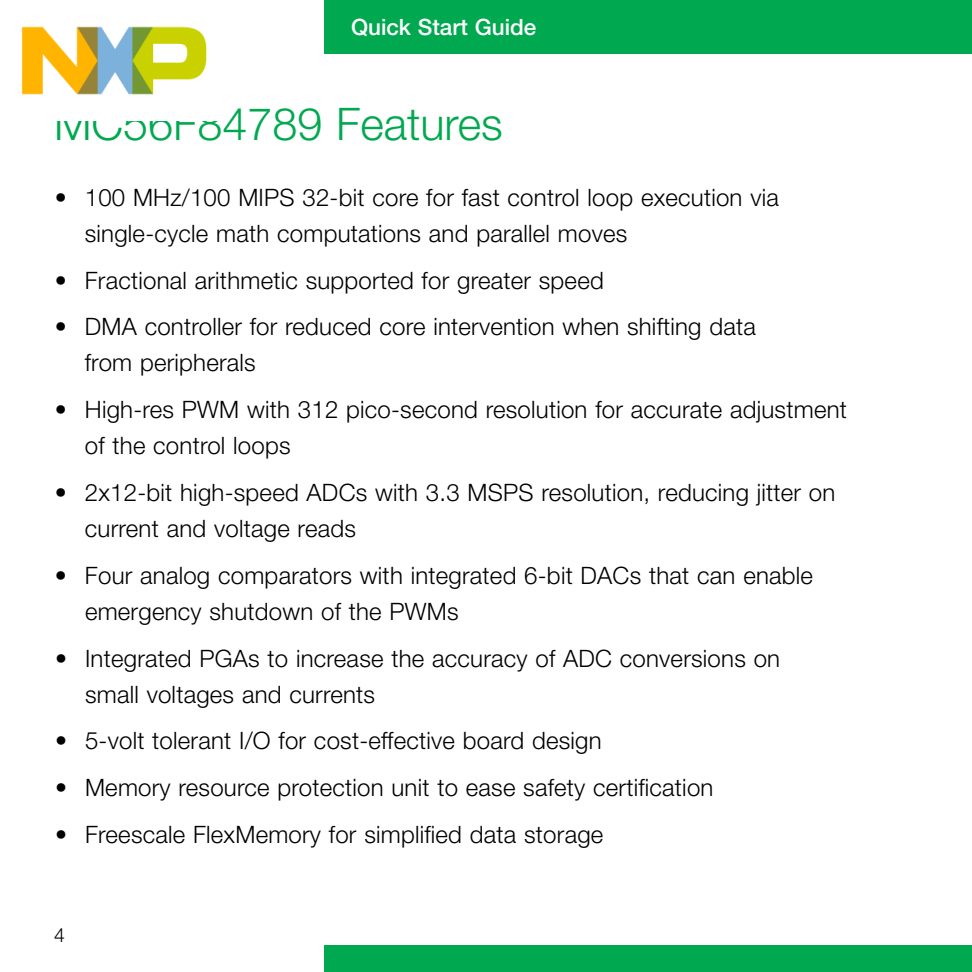
<style>
.page{position:relative;width:972px;height:972px;background:#fff}
.page>*{position:absolute;margin:0;border:0;box-sizing:border-box;transform-origin:0 0}
.t1{font:300 45px "Helvetica Neue LT Pro";color:#00a94f}
.t2{font:300 24px/36px "Helvetica Neue LT Pro";letter-spacing:.01em;color:#000}
.t3{font:500 22.5px "Helvetica Neue LT Pro";color:#fff}
.t4{font:300 19.5px "Helvetica Neue LT Pro";color:#000}
</style>
<div class="page">
<div style="left:324px;top:0;width:648px;height:54px;background:#00a94f"></div>
<div style="left:324px;top:945px;width:648px;height:27px;background:#00a94f"></div>
<img style="left:21px;top:26px;width:186px;height:69px">
<p class="t3" style="left:351px;top:13px;width:187px">Quick Start Guide</p>
<h1 class="t1" style="left:54px;top:97px;width:450px">MC56F84789 Features</h1>
<p class="t2" style="left:85px;top:179px;width:696px;text-indent:-30px">• 100 MHz/100 MIPS 32-bit core for fast control loop execution via single-cycle math computations and parallel moves</p>
<p class="t2" style="left:55px;top:262px;width:551px">• Fractional arithmetic supported for greater speed</p>
<p class="t2" style="left:85px;top:308px;width:673px;text-indent:-30px">• DMA controller for reduced core intervention when shifting data from peripherals</p>
<p class="t2" style="left:85px;top:391px;width:764px;text-indent:-30px">• High-res PWM with 312 pico-second resolution for accurate adjustment of the control loops</p>
<p class="t2" style="left:85px;top:474px;width:752px;text-indent:-30px">• 2x12-bit high-speed ADCs with 3.3 MSPS resolution, reducing jitter on current and voltage reads</p>
<p class="t2" style="left:85px;top:557px;width:730px;text-indent:-30px">• Four analog comparators with integrated 6-bit DACs that can enable emergency shutdown of the PWMs</p>
<p class="t2" style="left:85px;top:640px;width:697px;text-indent:-30px">• Integrated PGAs to increase the accuracy of ADC conversions on small voltages and currents</p>
<p class="t2" style="left:55px;top:722px;width:548px">• 5-volt tolerant I/O for cost-effective board design</p>
<p class="t2" style="left:55px;top:769px;width:660px">• Memory resource protection unit to ease safety certification</p>
<p class="t2" style="left:55px;top:816px;width:550px">• Freescale FlexMemory for simplified data storage</p>
<p class="t4" style="left:54px;top:923px;width:12px">4</p>
</div>
